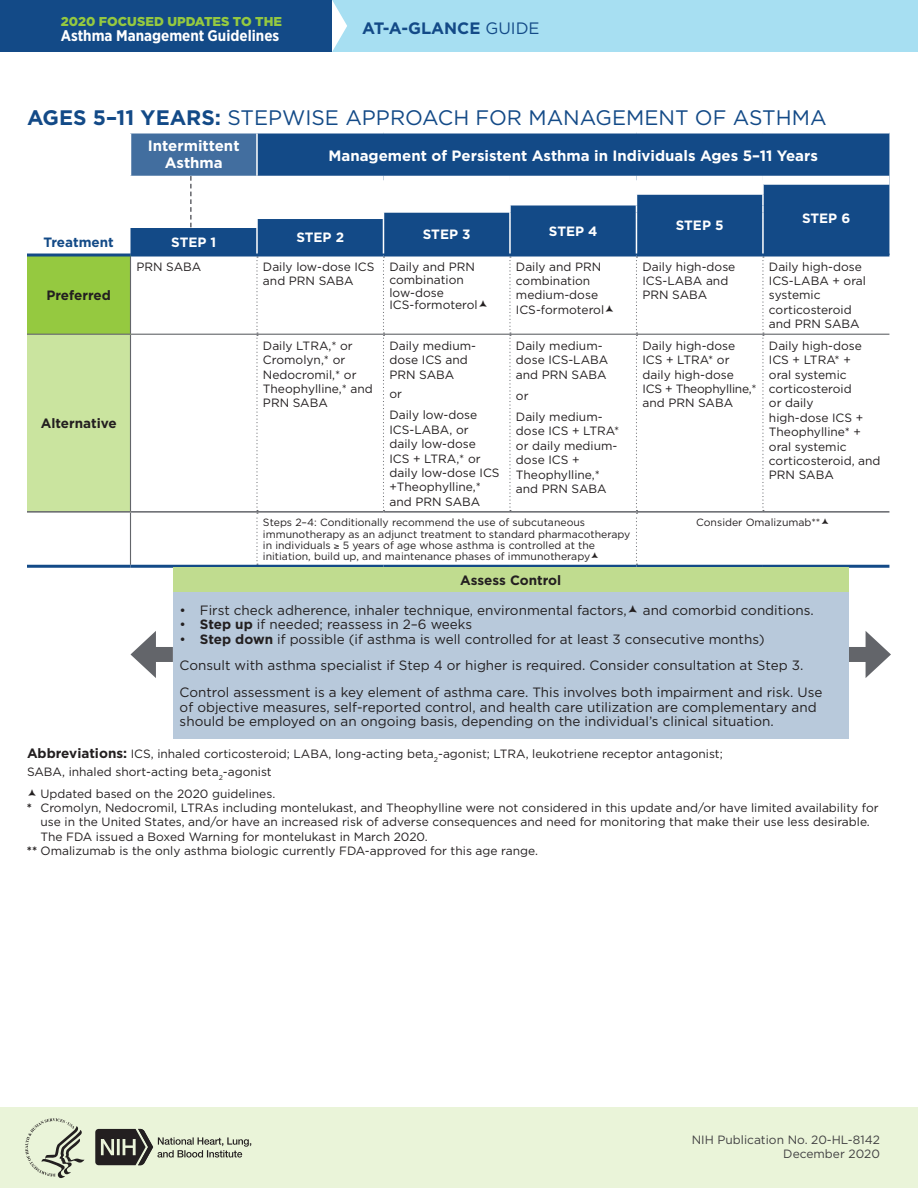
<style>
.page{position:relative;width:918px;height:1188px;background:#fff}
.page>*{position:absolute;margin:0;border:0;box-sizing:border-box;transform-origin:0 0}
.t1{font:21px "Gotham";color:#134a87}
.t2{font:700 16.5px "Gotham";color:#134a87}
.t3{font:700 15.45px "Gotham Narrow";color:#fff}
.t4{font:700 15px/16.2px "Gotham";color:#fff;text-align:center}
.t5{font:13.5px/14.5px "Gotham";color:#231f20}
.t6{font:700 13.5px "Gotham";color:#231f20}
.t7{font:700 13.5px "Gotham";color:#fff}
.t8{font:700 13.5px "Gotham";color:#134a87}
.t9{font:900 12.9px "Gotham";color:#95c940}
.t10{font:12px/14.4px "Gotham";color:#231f20}
.t11{font:12px/14.4px "Gotham";color:#221e1f}
.t12{font:12px/14.4px "Gotham";color:#414042;text-align:right}
.t13{font:700 12px "Gotham";color:#231f20}
.t14{font:10.5px/11.4px "Gotham";color:#231f20}
.s1{font-weight:400}
.s2{font-weight:700}
.s3{color:#231f20}
.s4{font-weight:700;font-size:13.5px}
</style>
<div class="page">
<div style="left:204px;top:0;width:714px;height:52px;background:#a7dff2"></div>
<svg style="left:332px;top:0;width:15px;height:52px"></svg>
<div style="left:0;top:0;width:332px;height:52px;background:#134a87"></div>
<div style="left:0;top:1107px;width:918px;height:81px;background:#eaf4d9"></div>
<div style="left:849px;top:647px;width:26px;height:15px;background:#63656a"></div>
<svg style="left:866px;top:631px;width:25px;height:47px"></svg>
<div style="left:146px;top:647px;width:27px;height:15px;background:#63656a"></div>
<svg style="left:131px;top:631px;width:25px;height:47px"></svg>
<svg style="left:131px;top:134px;width:758px;height:120px;fill:#134a87"></svg>
<svg style="left:509px;top:257px;width:2px;height:254px"></svg>
<svg style="left:762px;top:257px;width:2px;height:254px"></svg>
<svg style="left:27px;top:257px;width:231px;height:308px"></svg>
<hr style="left:131px;top:334px;width:126px;height:1px;background:#63656a">
<hr style="left:257px;top:334px;width:126px;height:1px;background:#63656a">
<hr style="left:383px;top:334px;width:127px;height:1px;background:#63656a">
<hr style="left:510px;top:334px;width:126px;height:1px;background:#63656a">
<hr style="left:636px;top:334px;width:127px;height:1px;background:#63656a">
<hr style="left:763px;top:334px;width:126px;height:1px;background:#63656a">
<hr style="left:27px;top:254px;width:104px;height:3px;background:#134a87">
<hr style="left:131px;top:254px;width:126px;height:3px;background:#134a87">
<hr style="left:257px;top:254px;width:126px;height:3px;background:#134a87">
<hr style="left:383px;top:254px;width:127px;height:3px;background:#134a87">
<hr style="left:510px;top:254px;width:126px;height:3px;background:#134a87">
<hr style="left:636px;top:254px;width:127px;height:3px;background:#134a87">
<hr style="left:763px;top:254px;width:126px;height:3px;background:#134a87">
<hr style="left:256px;top:133px;width:2px;height:43px;background:#fff">
<svg style="left:762px;top:185px;width:2px;height:43px"></svg>
<hr style="left:762px;top:228px;width:2px;height:26px;background:#fff">
<svg style="left:636px;top:185px;width:1px;height:380px"></svg>
<svg style="left:509px;top:185px;width:2px;height:43px"></svg>
<hr style="left:509px;top:228px;width:2px;height:26px;background:#fff">
<svg style="left:256px;top:185px;width:2px;height:43px"></svg>
<hr style="left:256px;top:228px;width:2px;height:26px;background:#fff">
<svg style="left:383px;top:185px;width:1px;height:326px"></svg>
<div style="left:130px;top:176px;width:127px;height:9px;background:#fff"></div>
<div style="left:257px;top:176px;width:126px;height:9px;background:#fff"></div>
<div style="left:383px;top:176px;width:127px;height:9px;background:#fff"></div>
<div style="left:510px;top:176px;width:126px;height:9px;background:#fff"></div>
<div style="left:636px;top:176px;width:127px;height:9px;background:#fff"></div>
<div style="left:763px;top:176px;width:126px;height:9px;background:#fff"></div>
<hr style="left:27px;top:565px;width:104px;height:3px;background:#134a87">
<hr style="left:131px;top:565px;width:126px;height:3px;background:#134a87">
<hr style="left:257px;top:565px;width:126px;height:3px;background:#134a87">
<hr style="left:383px;top:565px;width:127px;height:3px;background:#134a87">
<hr style="left:510px;top:565px;width:126px;height:3px;background:#134a87">
<hr style="left:636px;top:565px;width:127px;height:3px;background:#134a87">
<hr style="left:763px;top:565px;width:126px;height:3px;background:#134a87">
<hr style="left:27px;top:511px;width:104px;height:2px;background:#63656a">
<hr style="left:131px;top:511px;width:126px;height:2px;background:#63656a">
<hr style="left:257px;top:511px;width:126px;height:2px;background:#63656a">
<hr style="left:383px;top:511px;width:127px;height:2px;background:#63656a">
<hr style="left:510px;top:511px;width:126px;height:2px;background:#63656a">
<hr style="left:636px;top:511px;width:127px;height:2px;background:#63656a">
<hr style="left:763px;top:511px;width:126px;height:2px;background:#63656a">
<div style="left:173px;top:568px;width:676px;height:24px;background:#c0dc8f"></div>
<div style="left:173px;top:592px;width:676px;height:146px;background:#b8c9db"></div>
<svg style="left:190px;top:176px;width:2px;height:51px"></svg>
<svg style="left:25px;top:1118px;width:59px;height:61px"></svg>
<svg style="left:95px;top:1129px;width:156px;height:36px"></svg>
<p class="t9" style="left:61px;top:12px;width:223px">2020 FOCUSED UPDATES TO THE</p>
<p class="t3" style="left:61px;top:26px;width:220px">Asthma Management Guidelines</p>
<h2 class="t2" style="left:362px;top:17px;width:179px">AT-A-GLANCE <span class="s1">GUIDE</span></h2>
<h2 class="t1" style="left:27px;top:104px;width:801px"><span class="s2">AGES 5–11 YEARS:</span> STEPWISE APPROACH FOR MANAGEMENT OF ASTHMA</h2>
<p class="t8" style="left:44px;top:233px;width:72px">Treatment</p>
<p class="t6" style="left:46px;top:286px;width:66px">Preferred</p>
<p class="t6" style="left:41px;top:415px;width:78px">Alternative</p>
<p class="t4" style="left:148px;top:138px;width:93px">Intermittent<br>Asthma</p>
<p class="t4" style="left:329px;top:147px;width:491px">Management of Persistent Asthma in Individuals Ages 5–11 Years</p>
<p class="t7" style="left:171px;top:233px;width:46px">STEP 1</p>
<p class="t7" style="left:296px;top:229px;width:49px">STEP 2</p>
<p class="t7" style="left:423px;top:226px;width:49px">STEP 3</p>
<p class="t7" style="left:549px;top:222px;width:50px">STEP 4</p>
<p class="t7" style="left:676px;top:217px;width:49px">STEP 5</p>
<p class="t7" style="left:802px;top:209px;width:50px">STEP 6</p>
<p class="t10" style="left:137px;top:259px;width:66px">PRN SABA</p>
<p class="t10" style="left:263px;top:259px;width:113px">Daily low-dose ICS and PRN SABA</p>
<p class="t10" style="left:389px;top:260px;width:90px;line-height:12.9px">Daily and PRN combination low-dose<br>ICS-formoterol</p>
<p class="t10" style="left:516px;top:259px;width:90px">Daily and PRN combination medium-dose<br>ICS-formoterol</p>
<p class="t10" style="left:642px;top:259px;width:94px">Daily high-dose<br>ICS-LABA and<br>PRN SABA</p>
<p class="t10" style="left:769px;top:259px;width:99px">Daily high-dose<br>ICS-LABA + oral systemic corticosteroid and PRN SABA</p>
<p class="t10" style="left:263px;top:338px;width:111px">Daily LTRA,* or<br>Cromolyn,* or<br>Nedocromil,* or<br>Theophylline,* and<br>PRN SABA</p>
<p class="t11" style="left:389px;top:338px;width:88px">Daily medium&shy;dose ICS and<br>PRN SABA</p>
<p class="t11" style="left:389px;top:383px;width:89px;line-height:21.1px"><span class="s3">or<br></span>Daily low-dose</p>
<p class="t11" style="left:389px;top:422px;width:93px">ICS-LABA, or daily low-dose<br>ICS + LTRA,* or</p>
<p class="t11" style="left:389px;top:465px;width:112px">daily low-dose ICS +Theophylline,* and PRN SABA</p>
<p class="t10" style="left:516px;top:338px;width:94px">Daily medium&shy;dose ICS-LABA and PRN SABA</p>
<p class="t10" style="left:516px;top:385px;width:88px;line-height:21.1px">or<br>Daily medium-</p>
<p class="t10" style="left:516px;top:424px;width:105px">dose ICS + LTRA*</p>
<p class="t10" style="left:516px;top:438px;width:103px">or daily medium&shy;dose ICS +<br>Theophylline,* and PRN SABA</p>
<p class="t10" style="left:642px;top:338px;width:116px">Daily high-dose<br>ICS + LTRA* or daily high-dose<br>ICS + Theophylline,* and PRN SABA</p>
<p class="t10" style="left:769px;top:338px;width:113px">Daily high-dose<br>ICS + LTRA* +<br>oral systemic corticosteroid<br>or daily<br>high-dose ICS +<br>Theophylline* + oral systemic corticosteroid, and<br>PRN SABA</p>
<p class="t14" style="left:263px;top:517px;width:369px">Steps 2–4: Conditionally recommend the use of subcutaneous immunotherapy as an adjunct treatment to standard pharmacotherapy in individuals ≥ 5 years of age whose asthma is controlled at the initiation, build up, and maintenance phases of immunotherapy</p>
<p class="t14" style="left:696px;top:517px;width:126px">Consider Omalizumab**</p>
<p class="t6" style="left:460px;top:572px;width:103px">Assess Control</p>
<p class="t5" style="left:180px;top:602px;width:636px">• First check adherence, inhaler technique, environmental factors, and comorbid conditions.</p>
<p class="t5" style="left:180px;top:617px;width:294px">• <span class="s2">Step up</span> if needed; reassess in 2–6 weeks</p>
<p class="t5" style="left:180px;top:632px;width:587px">• <span class="s2">Step down</span> if possible (if asthma is well controlled for at least 3 consecutive months)</p>
<p class="t5" style="left:180px;top:658px;width:625px">Consult with asthma specialist if Step 4 or higher is required. Consider consultation at Step 3.</p>
<p class="t5" style="left:180px;top:685px;width:644px">Control assessment is a key element of asthma care. This involves both impairment and risk. Use of objective measures, self-reported control, and health care utilization are complementary and should be employed on an ongoing basis, depending on the individual’s clinical situation.</p>
<p class="t10" style="left:27px;top:745px;width:697px;line-height:18px"><span class="s4">Abbreviations:</span> ICS, inhaled corticosteroid; LABA, long-acting beta<sub>2</sub>-agonist; LTRA, leukotriene receptor antagonist;<br>SABA, inhaled short-acting beta<sub>2</sub>-agonist</p>
<p class="t10" style="left:40px;top:786px;width:236px">Updated based on the 2020 guidelines.</p>
<p class="t13" style="left:27px;top:800px;width:7px">*</p>
<p class="t10" style="left:40px;top:800px;width:840px">Cromolyn, Nedocromil, LTRAs including montelukast, and Theophylline were not considered in this update and/or have limited availability for use in the United States, and/or have an increased risk of adverse consequences and need for monitoring that make their use less desirable.<br>The FDA issued a Boxed Warning for montelukast in March 2020.</p>
<p class="t10" style="left:27px;top:844px;width:512px"><span class="s2">**</span> Omalizumab is the only asthma biologic currently FDA-approved for this age range.</p>
<p class="t12" style="left:692px;top:1132px;width:190px">NIH Publication No. 20-HL-8142<br>December 2020</p>
</div>
